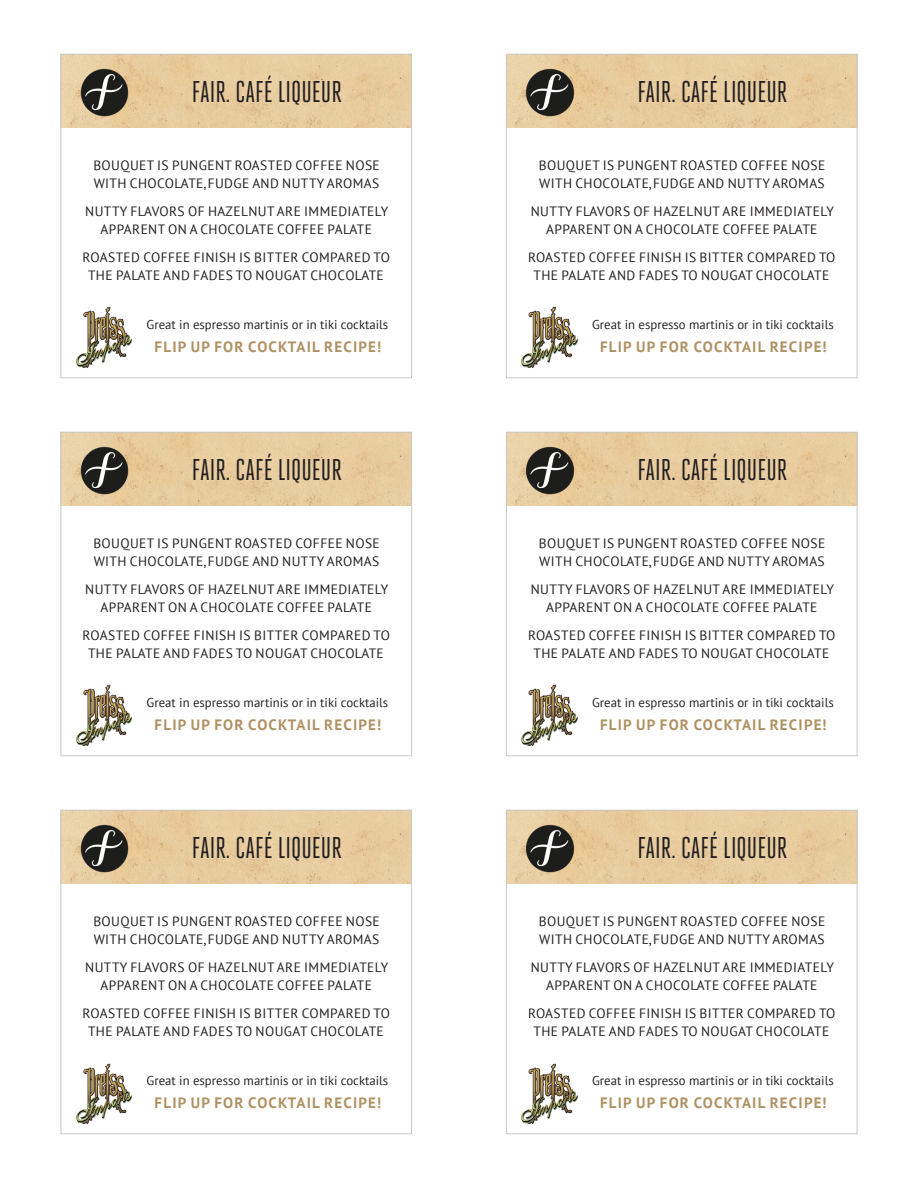
<style>
.page{position:relative;width:918px;height:1188px;background:#fff}
.page>*{position:absolute;margin:0;border:0;box-sizing:border-box;transform-origin:0 0}
.st_brand_name{font:30px "Heroic Condensed";color:#231f20}
.flip_for_cocktail{font:700 15px "PT Sans";letter-spacing:.08em;color:#af9163}
.st_tasting_notes{font:13.5px/18px "PT Sans";letter-spacing:.03em;color:#231f20;text-align:center}
.st_cocktail_descript{font:12.75px "PT Sans";color:#231f20}
</style>
<div class="page">
<img style="left:63px;top:56px;width:347px;height:72px">
<img style="left:508px;top:56px;width:347px;height:72px">
<img style="left:63px;top:434px;width:347px;height:72px">
<img style="left:508px;top:434px;width:347px;height:72px">
<img style="left:63px;top:812px;width:347px;height:72px">
<img style="left:508px;top:812px;width:347px;height:72px">
<img style="left:76px;top:306px;width:57px;height:62px">
<img style="left:521px;top:306px;width:57px;height:62px">
<img style="left:76px;top:684px;width:57px;height:62px">
<img style="left:521px;top:684px;width:57px;height:62px">
<img style="left:76px;top:1063px;width:57px;height:61px">
<img style="left:521px;top:1063px;width:57px;height:61px">
<img style="left:75px;top:64px;width:59px;height:58px">
<img style="left:521px;top:64px;width:58px;height:58px">
<img style="left:75px;top:442px;width:59px;height:58px">
<img style="left:521px;top:442px;width:58px;height:58px">
<img style="left:75px;top:820px;width:59px;height:58px">
<img style="left:521px;top:820px;width:58px;height:58px">
<div style="left:61px;top:54px;width:351px;height:324px;border:1px solid #c7c8ca"></div>
<div style="left:61px;top:432px;width:351px;height:324px;border:1px solid #c7c8ca"></div>
<div style="left:61px;top:810px;width:351px;height:324px;border:1px solid #c7c8ca"></div>
<div style="left:506px;top:54px;width:351px;height:324px;border:1px solid #c7c8ca"></div>
<div style="left:506px;top:432px;width:351px;height:324px;border:1px solid #c7c8ca"></div>
<div style="left:506px;top:810px;width:351px;height:324px;border:1px solid #c7c8ca"></div>
<p class="st_brand_name" style="left:192px;top:76px;width:151px">FAIR. CAFÉ LIQUEUR</p>
<p class="st_brand_name" style="left:637px;top:76px;width:151px">FAIR. CAFÉ LIQUEUR</p>
<p class="st_tasting_notes" style="left:93px;top:156px;width:288px;text-align:left">BOUQUET IS PUNGENT ROASTED COFFEE NOSE<br>WITH CHOCOLATE, FUDGE AND NUTTY AROMAS</p>
<p class="st_tasting_notes" style="left:85px;top:202px;width:305px">NUTTY FLAVORS OF HAZELNUT ARE IMMEDIATELY<br>APPARENT ON A CHOCOLATE COFFEE PALATE</p>
<p class="st_tasting_notes" style="left:83px;top:248px;width:309px">ROASTED COFFEE FINISH IS BITTER COMPARED TO<br>THE PALATE AND FADES TO NOUGAT CHOCOLATE</p>
<p class="st_cocktail_descript" style="left:147px;top:316px;width:243px">Great in espresso martinis or in tiki cocktails</p>
<p class="flip_for_cocktail" style="left:155px;top:337px;width:228px">FLIP UP FOR COCKTAIL RECIPE!</p>
<p class="st_tasting_notes" style="left:539px;top:156px;width:288px;text-align:left">BOUQUET IS PUNGENT ROASTED COFFEE NOSE<br>WITH CHOCOLATE, FUDGE AND NUTTY AROMAS</p>
<p class="st_tasting_notes" style="left:531px;top:202px;width:305px">NUTTY FLAVORS OF HAZELNUT ARE IMMEDIATELY<br>APPARENT ON A CHOCOLATE COFFEE PALATE</p>
<p class="st_tasting_notes" style="left:528px;top:248px;width:309px">ROASTED COFFEE FINISH IS BITTER COMPARED TO<br>THE PALATE AND FADES TO NOUGAT CHOCOLATE</p>
<p class="st_cocktail_descript" style="left:592px;top:316px;width:243px">Great in espresso martinis or in tiki cocktails</p>
<p class="flip_for_cocktail" style="left:600px;top:337px;width:228px">FLIP UP FOR COCKTAIL RECIPE!</p>
<p class="st_brand_name" style="left:192px;top:454px;width:151px">FAIR. CAFÉ LIQUEUR</p>
<p class="st_brand_name" style="left:637px;top:454px;width:151px">FAIR. CAFÉ LIQUEUR</p>
<p class="st_tasting_notes" style="left:93px;top:534px;width:288px;text-align:left">BOUQUET IS PUNGENT ROASTED COFFEE NOSE<br>WITH CHOCOLATE, FUDGE AND NUTTY AROMAS</p>
<p class="st_tasting_notes" style="left:85px;top:580px;width:305px">NUTTY FLAVORS OF HAZELNUT ARE IMMEDIATELY<br>APPARENT ON A CHOCOLATE COFFEE PALATE</p>
<p class="st_tasting_notes" style="left:83px;top:626px;width:309px">ROASTED COFFEE FINISH IS BITTER COMPARED TO<br>THE PALATE AND FADES TO NOUGAT CHOCOLATE</p>
<p class="st_cocktail_descript" style="left:147px;top:694px;width:243px">Great in espresso martinis or in tiki cocktails</p>
<p class="flip_for_cocktail" style="left:155px;top:715px;width:228px">FLIP UP FOR COCKTAIL RECIPE!</p>
<p class="st_tasting_notes" style="left:539px;top:534px;width:288px;text-align:left">BOUQUET IS PUNGENT ROASTED COFFEE NOSE<br>WITH CHOCOLATE, FUDGE AND NUTTY AROMAS</p>
<p class="st_tasting_notes" style="left:531px;top:580px;width:305px">NUTTY FLAVORS OF HAZELNUT ARE IMMEDIATELY<br>APPARENT ON A CHOCOLATE COFFEE PALATE</p>
<p class="st_tasting_notes" style="left:528px;top:626px;width:309px">ROASTED COFFEE FINISH IS BITTER COMPARED TO<br>THE PALATE AND FADES TO NOUGAT CHOCOLATE</p>
<p class="st_cocktail_descript" style="left:592px;top:694px;width:243px">Great in espresso martinis or in tiki cocktails</p>
<p class="flip_for_cocktail" style="left:600px;top:715px;width:228px">FLIP UP FOR COCKTAIL RECIPE!</p>
<p class="st_brand_name" style="left:192px;top:832px;width:151px">FAIR. CAFÉ LIQUEUR</p>
<p class="st_brand_name" style="left:637px;top:832px;width:151px">FAIR. CAFÉ LIQUEUR</p>
<p class="st_tasting_notes" style="left:93px;top:912px;width:288px;text-align:left">BOUQUET IS PUNGENT ROASTED COFFEE NOSE<br>WITH CHOCOLATE, FUDGE AND NUTTY AROMAS</p>
<p class="st_tasting_notes" style="left:85px;top:958px;width:305px">NUTTY FLAVORS OF HAZELNUT ARE IMMEDIATELY<br>APPARENT ON A CHOCOLATE COFFEE PALATE</p>
<p class="st_tasting_notes" style="left:83px;top:1004px;width:309px">ROASTED COFFEE FINISH IS BITTER COMPARED TO<br>THE PALATE AND FADES TO NOUGAT CHOCOLATE</p>
<p class="st_cocktail_descript" style="left:147px;top:1072px;width:243px">Great in espresso martinis or in tiki cocktails</p>
<p class="flip_for_cocktail" style="left:155px;top:1093px;width:228px">FLIP UP FOR COCKTAIL RECIPE!</p>
<p class="st_tasting_notes" style="left:539px;top:912px;width:288px;text-align:left">BOUQUET IS PUNGENT ROASTED COFFEE NOSE<br>WITH CHOCOLATE, FUDGE AND NUTTY AROMAS</p>
<p class="st_tasting_notes" style="left:531px;top:958px;width:305px">NUTTY FLAVORS OF HAZELNUT ARE IMMEDIATELY<br>APPARENT ON A CHOCOLATE COFFEE PALATE</p>
<p class="st_tasting_notes" style="left:528px;top:1004px;width:309px">ROASTED COFFEE FINISH IS BITTER COMPARED TO<br>THE PALATE AND FADES TO NOUGAT CHOCOLATE</p>
<p class="st_cocktail_descript" style="left:592px;top:1072px;width:243px">Great in espresso martinis or in tiki cocktails</p>
<p class="flip_for_cocktail" style="left:600px;top:1093px;width:228px">FLIP UP FOR COCKTAIL RECIPE!</p>
</div>
